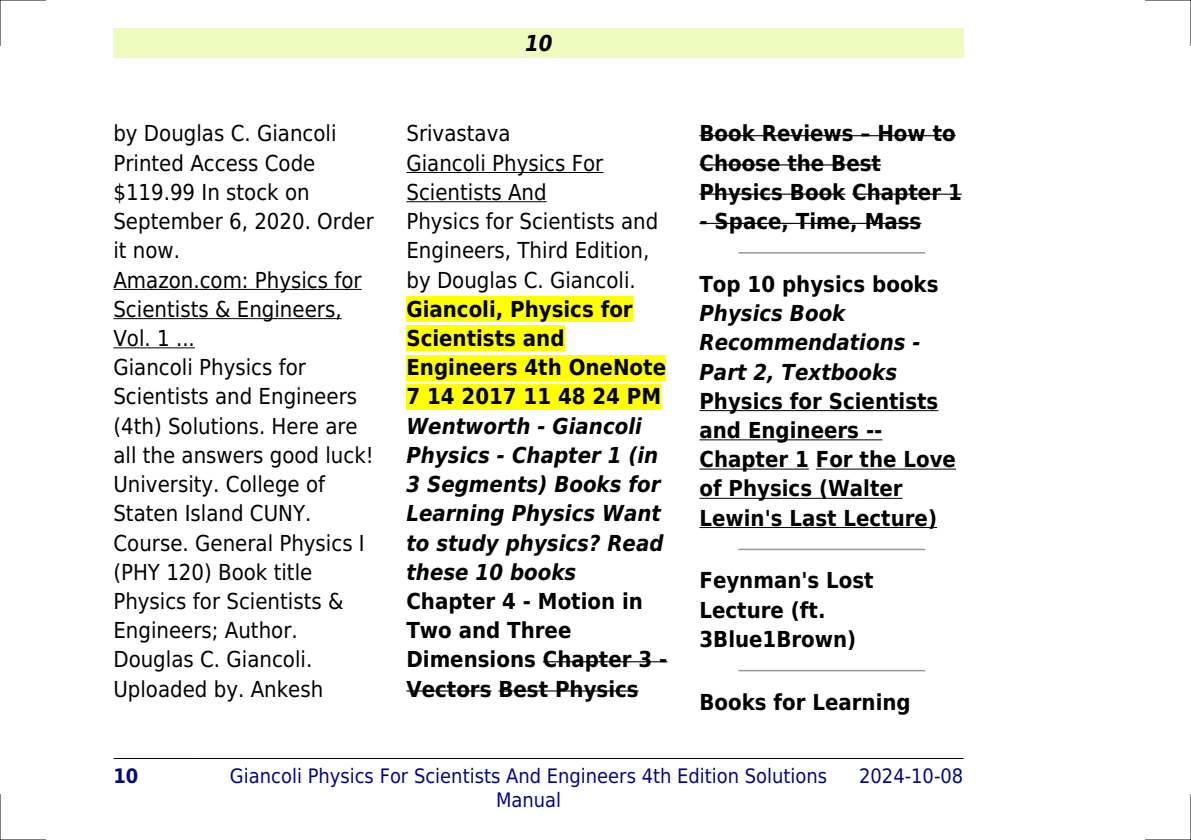
<style>
.page{position:relative;width:1191px;height:840px;background:#fff}
.page>*{position:absolute;margin:0;border:0;box-sizing:border-box;transform-origin:0 0}
.t1{font:22px/29.2px "DejaVu Sans Condensed";color:#000}
.t2{font:700 22px/29.2px "DejaVu Sans Condensed";color:#000}
.t3{font:italic 700 22px/29.2px "DejaVu Sans Condensed";color:#000}
.t4{font:20px/24px "DejaVu Sans Condensed";color:#000880;text-align:center}
.t5{font:700 20px "DejaVu Sans Condensed";color:#000880}
</style>
<div class="page">
<div style="left:113px;top:28px;width:851px;height:30px;background:#effbbe"></div>
<hr style="left:114px;top:757px;width:84px;height:1px;background:#000">
<hr style="left:198px;top:757px;width:661px;height:1px;background:#000">
<hr style="left:859px;top:757px;width:104px;height:1px;background:#000">
<hr style="left:113px;top:289px;width:249px;height:1px;background:#000">
<hr style="left:113px;top:318px;width:229px;height:1px;background:#000">
<hr style="left:113px;top:347px;width:82px;height:1px;background:#000">
<hr style="left:406px;top:172px;width:197px;height:1px;background:#000">
<hr style="left:406px;top:201px;width:141px;height:1px;background:#000">
<div style="left:406px;top:296px;width:226px;height:26px;background:#ff0"></div>
<div style="left:406px;top:325px;width:158px;height:26px;background:#ff0"></div>
<div style="left:406px;top:354px;width:260px;height:26px;background:#ff0"></div>
<div style="left:406px;top:384px;width:255px;height:25px;background:#ff0"></div>
<hr style="left:543px;top:660px;width:124px;height:2px;background:#000">
<hr style="left:406px;top:690px;width:85px;height:1px;background:#000">
<hr style="left:498px;top:690px;width:140px;height:1px;background:#000">
<hr style="left:699px;top:135px;width:256px;height:1px;background:#000">
<hr style="left:699px;top:164px;width:182px;height:1px;background:#000">
<hr style="left:699px;top:193px;width:146px;height:2px;background:#000">
<hr style="left:852px;top:193px;width:109px;height:2px;background:#000">
<hr style="left:699px;top:223px;width:222px;height:1px;background:#000">
<hr style="left:739px;top:252px;width:185px;height:1px;background:#999">
<hr style="left:699px;top:410px;width:239px;height:1px;background:#000">
<hr style="left:699px;top:439px;width:183px;height:1px;background:#000">
<hr style="left:699px;top:468px;width:110px;height:1px;background:#000">
<hr style="left:816px;top:468px;width:140px;height:1px;background:#000">
<hr style="left:699px;top:497px;width:203px;height:1px;background:#000">
<hr style="left:699px;top:526px;width:238px;height:1px;background:#000">
<hr style="left:739px;top:548px;width:185px;height:2px;background:#999">
<hr style="left:739px;top:669px;width:185px;height:2px;background:#999">
<hr style="left:0;top:0;width:45px;height:1px;background:#000">
<hr style="left:1145px;top:0;width:46px;height:1px;background:#000">
<hr style="left:0;top:839px;width:45px;height:1px;background:#000">
<hr style="left:1145px;top:839px;width:46px;height:1px;background:#000">
<hr style="left:0;top:0;width:1px;height:45px;background:#000">
<hr style="left:0;top:794px;width:1px;height:45px;background:#000">
<hr style="left:1190px;top:0;width:1px;height:45px;background:#000">
<hr style="left:1190px;top:794px;width:1px;height:45px;background:#000">
<svg style="left:861px;top:135px;width:8px;height:2px"></svg>
<p class="t3" style="left:525px;top:28px;width:29px">10</p>
<p class="t1" style="left:113px;top:119px;width:262px">by Douglas C. Giancoli<br>Printed Access Code $119.99 In stock on<br>September 6, 2020. Order it now.<br>Amazon.com: Physics for<br>Scientists &amp; Engineers,<br>Vol. 1 ...<br>Giancoli Physics for<br>Scientists and Engineers (4th) Solutions. Here are all the answers good luck!<br>University. College of<br>Staten Island CUNY.<br>Course. General Physics I (PHY 120) Book title<br>Physics for Scientists &amp;<br>Engineers; Author.<br>Douglas C. Giancoli.<br>Uploaded by. Ankesh</p>
<p class="t1" style="left:406px;top:119px;width:253px">Srivastava<br>Giancoli Physics For<br>Scientists And<br>Physics for Scientists and<br>Engineers, Third Edition, by Douglas C. Giancoli.</p>
<p class="t2" style="left:406px;top:294px;width:261px">Giancoli, Physics for<br>Scientists and<br>Engineers 4th OneNote<br>7 14 2017 11 48 24 PM</p>
<p class="t3" style="left:406px;top:411px;width:259px">Wentworth - Giancoli<br>Physics - Chapter 1 (in<br>3 Segments) Books for<br>Learning Physics Want to study physics? Read these 10 books</p>
<p class="t2" style="left:406px;top:586px;width:262px">Chapter 4 - Motion in<br>Two and Three<br>Dimensions Chapter 3 -<br>Vectors Best Physics</p>
<p class="t2" style="left:699px;top:119px;width:264px">Book Reviews How to<br>Choose the Best<br>Physics Book Chapter 1</p>
<p class="t2" style="left:699px;top:207px;width:223px">- Space, Time, Mass</p>
<p class="t2" style="left:699px;top:269px;width:241px">Top 10 physics books</p>
<p class="t3" style="left:699px;top:299px;width:223px">Physics Book<br>Recommendations -<br>Part 2, Textbooks</p>
<p class="t2" style="left:699px;top:386px;width:258px">Physics for Scientists and Engineers --<br>Chapter 1 For the Love of Physics (Walter<br>Lewin's Last Lecture)</p>
<p class="t2" style="left:699px;top:566px;width:176px">Feynman's Lost<br>Lecture (ft.<br>3Blue1Brown)</p>
<p class="t2" style="left:699px;top:687px;width:213px">Books for Learning</p>
<p class="t5" style="left:113px;top:763px;width:26px">10</p>
<p class="t4" style="left:230px;top:763px;width:599px">Giancoli Physics For Scientists And Engineers 4th Edition Solutions<br>Manual</p>
<p class="t4" style="left:859px;top:763px;width:106px">2024-10-08</p>
</div>
